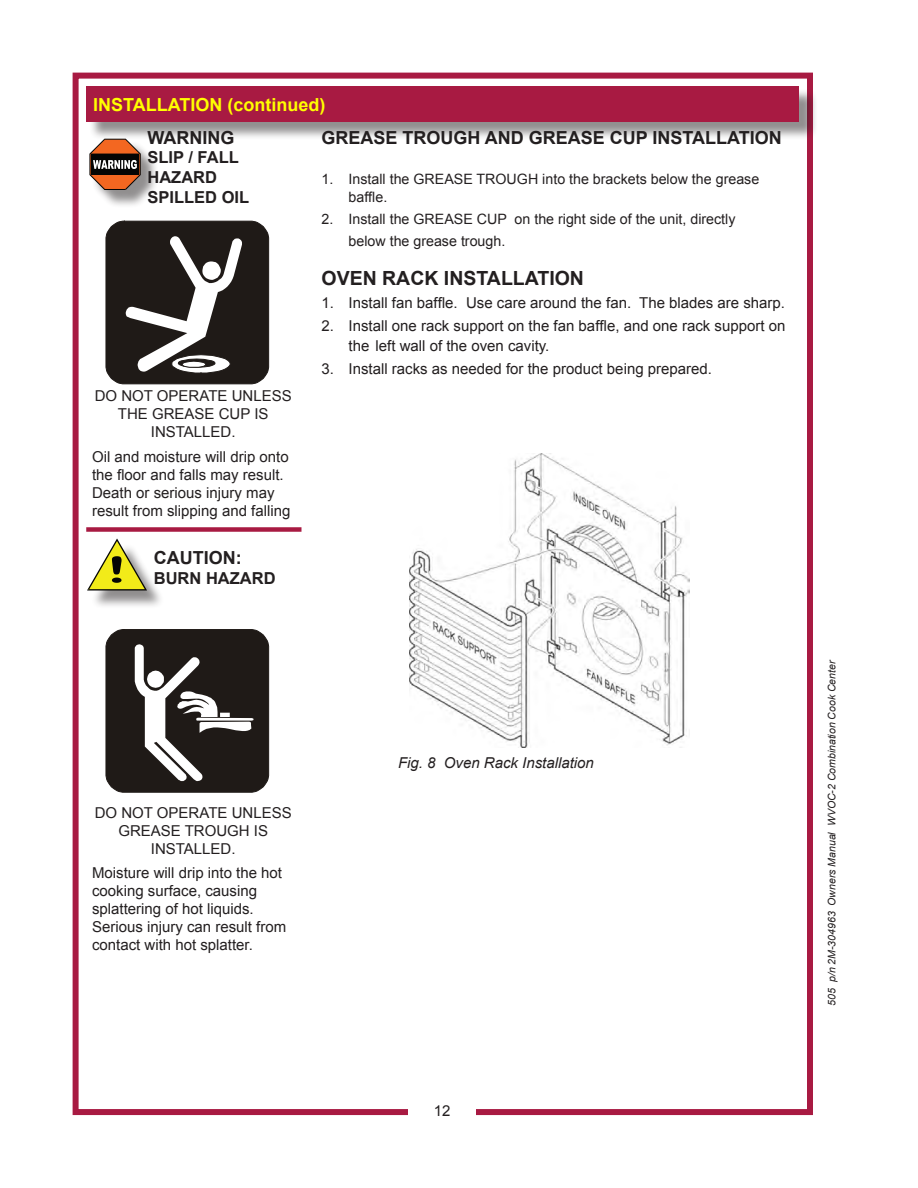
<style>
.page{position:relative;width:918px;height:1188px;background:#fff}
.page>*{position:absolute;margin:0;border:0;box-sizing:border-box;transform-origin:0 0}
.Sub_Header{font:700 19.5px "Arial";color:#231f20}
.Body_Text{font:700 18px "Arial";color:#231f20}
.t1{font:700 18px "Arial";color:#ff0}
.Body_Text-2{font:700 16.5px/19.8px "Arial";color:#231f20}
.Body_Text-3{font:15px/18px "Arial";color:#231f20}
.numbered_Text{font:15px/19.5px "Arial";color:#231f20}
.t2{font:italic 15px "Arial";color:#231f20}
.numbered_Text-2{font:14.25px/18.6px "Arial";color:#231f20}
.t3{font:italic 10.5px "Arial";color:#231f20}
</style>
<div class="page">
<div style="left:73px;top:73px;width:740px;height:1042px;border:6px solid #a81a42"></div>
<div style="left:408px;top:1101px;width:68px;height:22px;background:#fff"></div>
<div style="left:88px;top:89px;width:730px;height:51px;background:#231f20;opacity:.5"></div>
<div style="left:86px;top:86px;width:713px;height:36px;background:#a81a42"></div>
<svg style="left:106px;top:629px;width:163px;height:164px"></svg>
<svg style="left:106px;top:221px;width:163px;height:163px"></svg>
<img style="left:409px;top:454px;width:280px;height:294px">
<div style="left:92px;top:141px;width:67px;height:68px;background:#231f20;opacity:.5"></div>
<svg style="left:89px;top:139px;width:52px;height:51px"></svg>
<div style="left:90px;top:542px;width:74px;height:67px;background:#231f20;opacity:.5"></div>
<svg style="left:87px;top:539px;width:60px;height:52px"></svg>
<div style="left:86px;top:527px;width:216px;height:5px;background:#a81a42"></div>
<p class="t1" style="left:93px;top:92px;width:234px">INSTALLATION (continued)</p>
<p class="Body_Text" style="left:147px;top:125px;width:88px">WARNING</p>
<p class="Body_Text-2" style="left:147px;top:148px;width:103px">SLIP / FALL<br>HAZARD<br>SPILLED OIL</p>
<p class="Body_Text" style="left:322px;top:125px;width:462px">GREASE TROUGH AND GREASE CUP INSTALLATION</p>
<p class="numbered_Text-2" style="left:349px;top:169px;width:412px;text-indent:-27px">1. Install the GREASE TROUGH into the brackets below the grease baffle.</p>
<p class="numbered_Text-2" style="left:322px;top:210px;width:416px">2. Install the GREASE CUP on the right side of the unit, directly</p>
<p class="numbered_Text-2" style="left:349px;top:232px;width:158px">below the grease trough.</p>
<p class="Sub_Header" style="left:322px;top:265px;width:264px">OVEN RACK INSTALLATION</p>
<p class="numbered_Text" style="left:322px;top:293px;width:465px">1. Install fan baffle. Use care around the fan. The blades are sharp.</p>
<p class="numbered_Text" style="left:349px;top:316px;width:438px;text-indent:-27px">2. Install one rack support on the fan baffle, and one rack support on the left wall of the oven cavity.</p>
<p class="numbered_Text" style="left:322px;top:359px;width:392px">3. Install racks as needed for the product being prepared.</p>
<p class="Body_Text-3" style="left:95px;top:387px;width:198px;text-align:center">DO NOT OPERATE UNLESS<br>THE GREASE CUP IS<br>INSTALLED.</p>
<p class="Body_Text-3" style="left:92px;top:448px;width:200px">Oil and moisture will drip onto the floor and falls may result.<br>Death or serious injury may result from slipping and falling</p>
<p class="Body_Text" style="left:154px;top:546px;width:89px">CAUTION:</p>
<p class="Body_Text-2" style="left:154px;top:569px;width:123px">BURN HAZARD</p>
<p class="Body_Text-3" style="left:95px;top:803px;width:198px;text-align:center">DO NOT OPERATE UNLESS<br>GREASE TROUGH IS<br>INSTALLED.</p>
<p class="Body_Text-3" style="left:92px;top:864px;width:192px">Moisture will drip into the hot cooking surface, causing splattering of hot liquids.</p>
<p class="Body_Text-3" style="left:92px;top:918px;width:196px">Serious injury can result from contact with hot splatter.</p>
<p class="t2" style="left:398px;top:753px;width:197px">Fig. 8 Oven Rack Installation</p>
<p class="Body_Text-3" style="left:434px;top:1102px;width:18px">12</p>
<p class="t3" style="left:825px;top:1006px;width:347px;rotate:-90deg">505 p/n 2M-304963 Owners Manual WVOC-2 Combination Cook Center</p>
</div>
